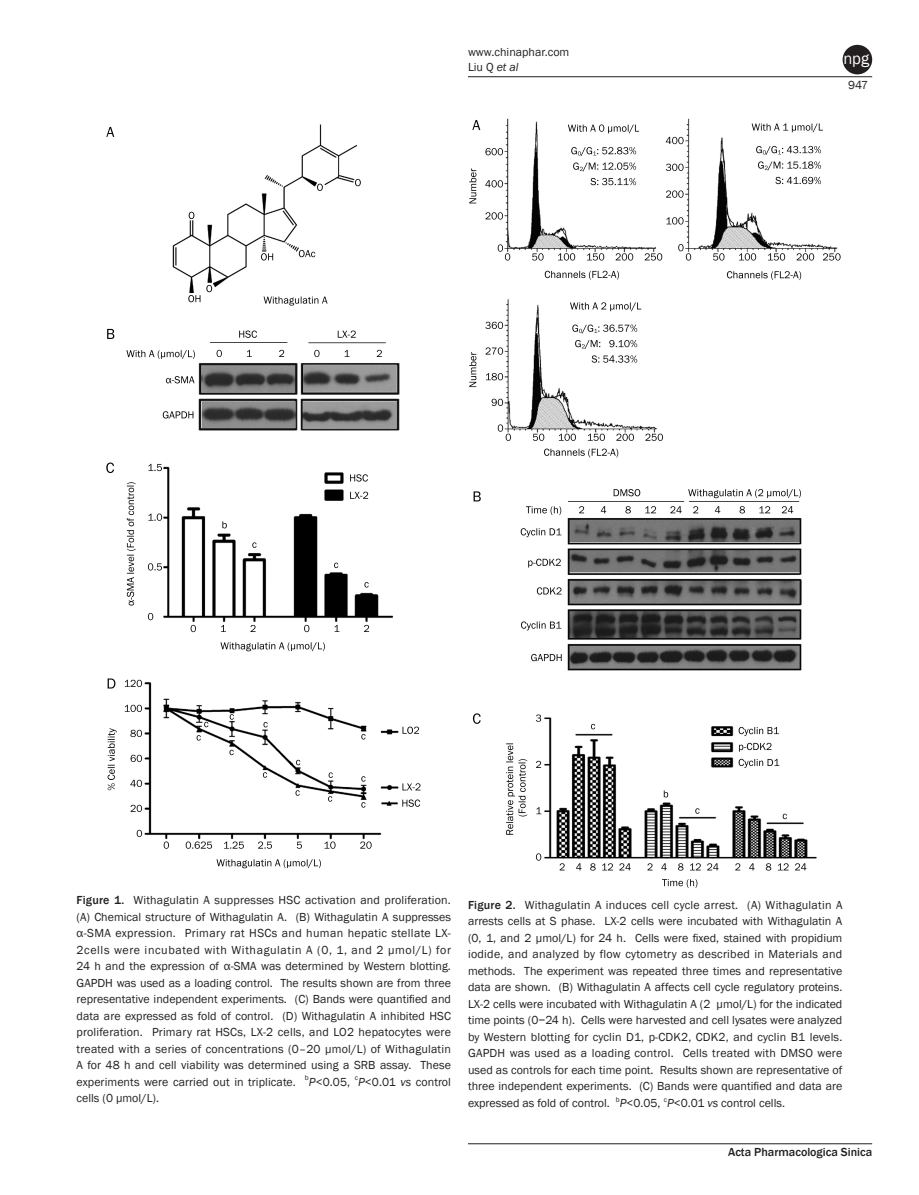
<style>
.page{position:relative;width:919px;height:1195px;background:#fff}
.page>*{position:absolute;margin:0;border:0;box-sizing:border-box;transform-origin:0 0}
.t1{font:16.5px "Franklin Gothic";color:#fff}
.t2{font:12px/16.5px "Franklin Gothic";color:#231f20;text-align:justify}
.t3{font:500 12px "Franklin Gothic";color:#231f20}
.s1{font-style:italic}
.s2{font-weight:500}
</style>
<div class="page">
<hr style="left:468px;top:76px;width:404px;height:1px;background:#231f20">
<hr style="left:468px;top:1143px;width:404px;height:1px;background:#231f20">
<div style="left:842px;top:45px;width:30px;height:29px;background:#231f20;border-radius:50%"></div>
<img style="left:106px;top:124px;width:315px;height:744px">
<img style="left:469px;top:118px;width:372px;height:770px">
<p class="t2" style="left:468px;top:45px;width:103px;line-height:15px">www.chinaphar.com<br>Liu Q <span class="s1">et al</span></p>
<h1 class="t1" style="left:843px;top:48px;width:27px">npg</h1>
<p class="t2" style="left:848px;top:77px;width:22px">947</p>
<p class="t2" style="left:77px;top:892px;width:376px"><span class="s2">Figure 1.</span> Withagulatin A suppresses HSC activation and proliferation. (A) Chemical structure of Withagulatin A. (B) Withagulatin A suppresses α-SMA expression. Primary rat HSCs and human hepatic stellate LX-2cells were incubated with Withagulatin A (0, 1, and 2 µmol/L) for 24 h and the expression of α-SMA was determined by Western blotting.<br>GAPDH was used as a loading control. The results shown are from three representative independent experiments. (C) Bands were quantified and data are expressed as fold of control. (D) Withagulatin A inhibited HSC proliferation. Primary rat HSCs, LX-2 cells, and LO2 hepatocytes were treated with a series of concentrations (0–20 µmol/L) of Withagulatin A for 48 h and cell viability was determined using a SRB assay. These experiments were carried out in triplicate. <sup>b</sup><span class="s1">P</span>&lt;0.05, <sup>c</sup><span class="s1">P</span>&lt;0.01 <span class="s1">vs</span> control cells (0 µmol/L).</p>
<p class="t2" style="left:468px;top:897px;width:376px"><span class="s2">Figure 2.</span> Withagulatin A induces cell cycle arrest. (A) Withagulatin A arrests cells at S phase. LX-2 cells were incubated with Withagulatin A (0, 1, and 2 µmol/L) for 24 h. Cells were fixed, stained with propidium iodide, and analyzed by flow cytometry as described in Materials and methods. The experiment was repeated three times and representative data are shown. (B) Withagulatin A affects cell cycle regulatory proteins.<br>LX-2 cells were incubated with Withagulatin A (2 µmol/L) for the indicated time points (0−24 h). Cells were harvested and cell lysates were analyzed by western blotting for cyclin D1, p-CDK2, CDK2, and cyclin B1 levels.<br>GAPDH was used as a loading control. Cells treated with DMSO were used as controls for each time point. Results shown are representative of three independent experiments. (C) Bands were quantified and data are expressed as fold of control. <sup>b</sup><span class="s1">P</span>&lt;0.05, <sup>c</sup><span class="s1">P</span>&lt;0.01 <span class="s1">vs</span> control cells.</p>
<p class="t3" style="left:728px;top:1144px;width:145px">Acta Pharmacologica Sinica</p>
</div>
